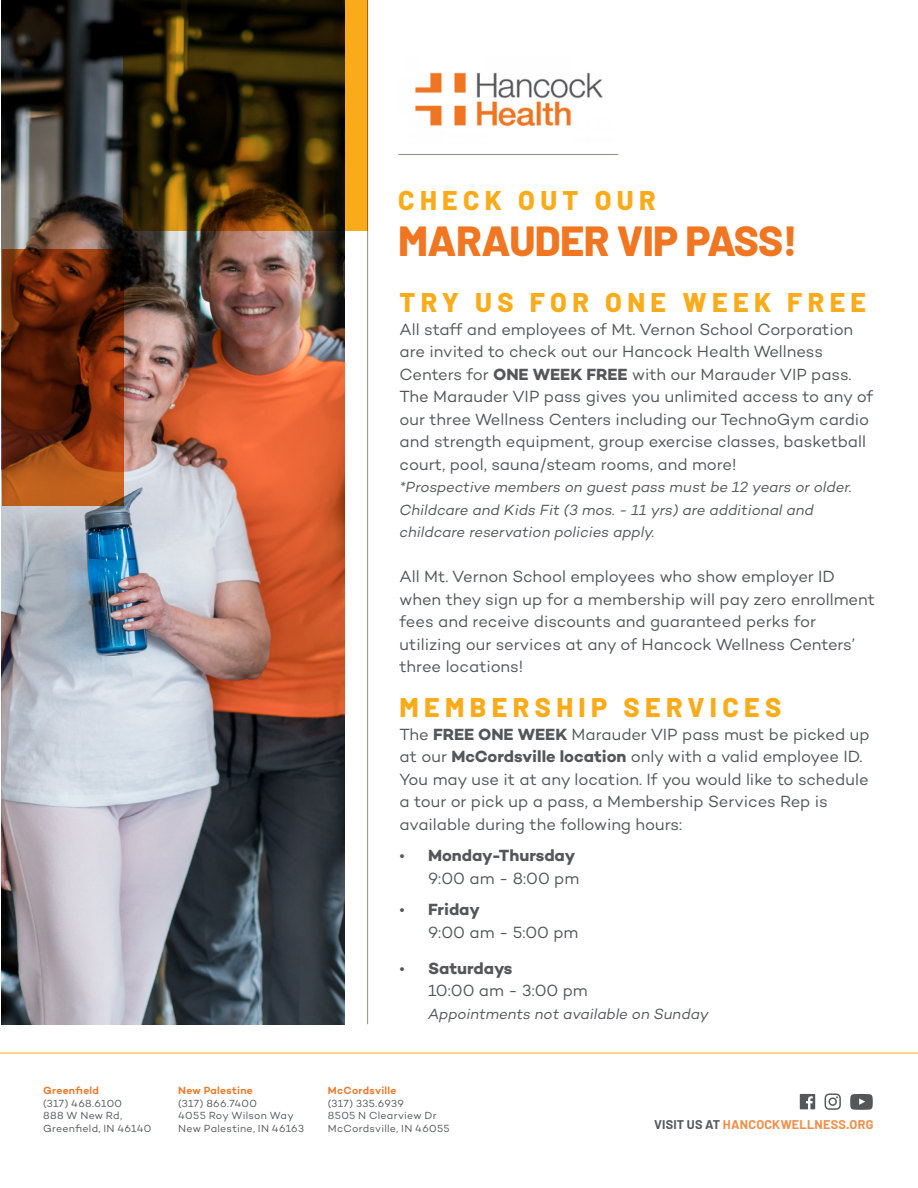
<style>
.page{position:relative;width:918px;height:1188px;background:#fff}
.page>*{position:absolute;margin:0;border:0;box-sizing:border-box;transform-origin:0 0}
.t1{font:800 42px "Barlow";letter-spacing:-.015em;color:#f07622}
.t2{font:800 27px "Barlow";letter-spacing:.2em;color:#faab1a}
.t3{font:16.5px/22.5px "Campton";letter-spacing:-.005em;color:#545759}
.t4{font:700 16.5px "Campton";letter-spacing:-.005em;color:#545759}
.t5{font:italic 15px/22.5px "Campton";color:#545759}
.t6{font:700 12.75px "Barlow";letter-spacing:.015em;color:#f18e48}
.t7{font:10.5px/12.6px "Campton";letter-spacing:.025em;color:#545759}
.t8{font:600 10.5px "Campton";letter-spacing:.025em;color:#ed7625}
.s1{font-weight:700}
.s2{font-weight:400}
.s3{color:#57585a}
</style>
<div class="page">
<img style="left:2px;top:0;width:343px;height:1024px">
<hr style="left:367px;top:0;width:1px;height:1024px;background:#988c7d">
<svg style="left:124px;top:0;width:244px;height:231px;background:#412d06"></svg>
<svg style="left:3px;top:250px;width:121px;height:256px;background:#742d0b"></svg>
<img style="left:415px;top:72px;width:188px;height:55px">
<hr style="left:398px;top:154px;width:220px;height:1px;background:#988c7d">
<hr style="left:0;top:1053px;width:918px;height:1px;background:#faab1a">
<svg style="left:800px;top:1094px;width:15px;height:15px"></svg>
<svg style="left:825px;top:1093px;width:16px;height:17px"></svg>
<svg style="left:850px;top:1094px;width:23px;height:16px"></svg>
<p class="t8" style="left:43px;top:1084px;width:57px">Greenfield</p>
<p class="t7" style="left:43px;top:1096px;width:80px">(317) 468.6100</p>
<p class="t7" style="left:43px;top:1109px;width:110px">888 W New Rd,<br>Greenfield, IN 46140</p>
<p class="t2" style="left:398px;top:180px;width:259px">CHECK OUT OUR</p>
<p class="t1" style="left:398px;top:210px;width:401px">MARAUDER VIP PASS!</p>
<p class="t2" style="left:400px;top:282px;width:468px">TRY US FOR ONE WEEK FREE</p>
<p class="t3" style="left:400px;top:317px;width:475px">All staff and employees of Mt. Vernon School Corporation are invited to check out our Hancock Health Wellness Centers for <span class="s1">ONE WEEK FREE</span> with our Marauder VIP pass.<br>The Marauder VIP pass gives you unlimited access to any of our three Wellness Centers including our TechnoGym cardio and strength equipment, group exercise classes, basketball court, pool, sauna/steam rooms, and more!</p>
<p class="t5" style="left:400px;top:475px;width:454px">*Prospective members on guest pass must be 12 years or older.<br>Childcare and Kids Fit (3 mos. - 11 yrs) are additional and childcare reservation policies apply.</p>
<p class="t3" style="left:400px;top:565px;width:477px">All Mt. Vernon School employees who show employer ID when they sign up for a membership will pay zero enrollment fees and receive discounts and guaranteed perks for utilizing our services at any of Hancock Wellness Centers’ three locations!</p>
<p class="t2" style="left:400px;top:687px;width:383px">MEMBERSHIP SERVICES</p>
<p class="t3" style="left:400px;top:722px;width:472px">The <span class="s1">FREE ONE WEEK</span> Marauder VIP pass must be picked up at our <span class="s1">McCordsville location</span> only with a valid employee ID.<br>You may use it at any location. If you would like to schedule a tour or pick up a pass, a Membership Services Rep is available during the following hours:</p>
<p class="t4" style="left:400px;top:845px;width:177px"><span class="s2">•</span> Monday-Thursday</p>
<p class="t3" style="left:428px;top:866px;width:153px">9:00 am - 8:00 pm</p>
<p class="t4" style="left:400px;top:899px;width:82px"><span class="s2">•</span> Friday</p>
<p class="t3" style="left:428px;top:920px;width:152px">9:00 am - 5:00 pm</p>
<p class="t4" style="left:400px;top:957px;width:114px"><span class="s2">•</span> Saturdays</p>
<p class="t3" style="left:428px;top:979px;width:161px">10:00 am - 3:00 pm</p>
<p class="t5" style="left:428px;top:1002px;width:282px">Appointments not available on Sunday</p>
<p class="t8" style="left:178px;top:1084px;width:76px">New Palestine</p>
<p class="t7" style="left:178px;top:1096px;width:80px">(317) 866.7400</p>
<p class="t7" style="left:178px;top:1109px;width:127px">4055 Roy Wilson Way<br>New Palestine, IN 46163</p>
<p class="t8" style="left:328px;top:1084px;width:70px">McCordsville</p>
<p class="t7" style="left:328px;top:1096px;width:78px">(317) 335.6939</p>
<p class="t7" style="left:328px;top:1109px;width:110px">8505 N Clearview Dr</p>
<p class="t7" style="left:328px;top:1122px;width:123px">McCordsville, IN 46055</p>
<p class="t6" style="left:654px;top:1117px;width:221px"><span class="s3">VISIT US AT</span> HANCOCKWELLNESS.ORG</p>
</div>
